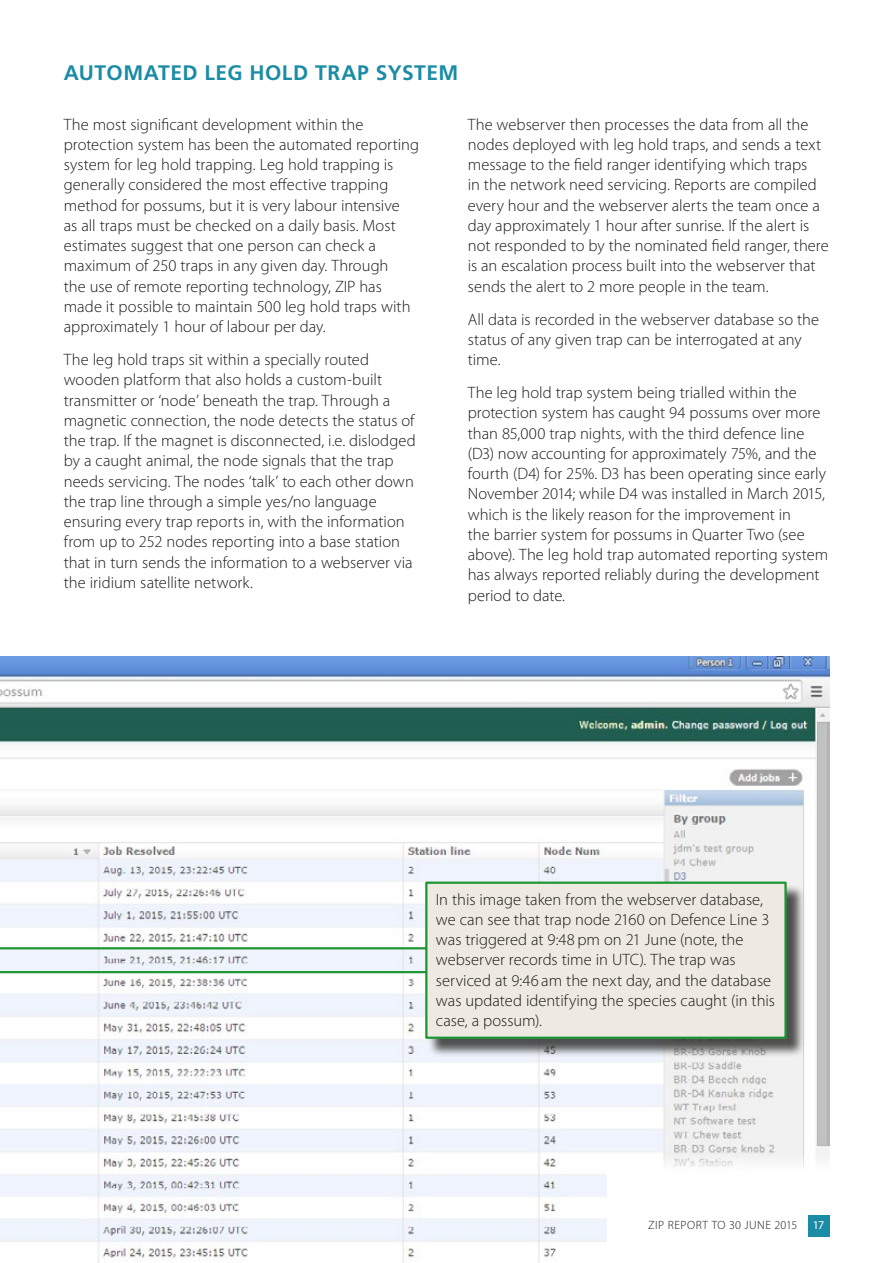
<style>
.page{position:relative;width:893px;height:1263px;background:#fff}
.page>*{position:absolute;margin:0;border:0;box-sizing:border-box;transform-origin:0 0}
.ZIP_header_3{font:700 21px "Frutiger LT Pro";letter-spacing:.025em;color:#1a8ca5}
.ZIP_body_copy{font:300 16.5px/20.2px "Myriad Pro";color:#1a1a18}
.t1{font:300 12px "Myriad Pro";letter-spacing:.045em;color:#1a1a18}
.t2{font:12px "Myriad Pro";color:#fff}
</style>
<div class="page">
<img style="left:0;top:656px;width:829px;height:607px">
<div style="left:608px;top:1154px;width:229px;height:109px;background:#fff"></div>
<svg style="left:0;top:947px;width:425px;height:26px"></svg>
<div style="left:427px;top:884px;width:378px;height:173px;background:#1a1a18;opacity:.75"></div>
<div style="left:425px;top:881px;width:362px;height:158px;background:#eeeae2;border:2px solid #1d9636"></div>
<div style="left:808px;top:1215px;width:21px;height:21px;background:#1a8ca5"></div>
<p class="ZIP_header_3" style="left:64px;top:60px;width:396px">AUTOMATED LEG HOLD TRAP SYSTEM</p>
<p class="ZIP_body_copy" style="left:64px;top:114px;width:357px">The most significant development within the protection system has been the automated reporting system for leg hold trapping. Leg hold trapping is generally considered the most effective trapping method for possums, but it is very labour intensive<br>as all traps must be checked on a daily basis. Most estimates suggest that one person can check a maximum of 250 traps in any given day. Through<br>the use of remote reporting technology, ZIP has made it possible to maintain 500 leg hold traps with approximately 1 hour of labour per day.</p>
<p class="ZIP_body_copy" style="left:64px;top:350px;width:353px">The leg hold traps sit within a specially routed wooden platform that also holds a custom-built transmitter or ‘node’ beneath the trap. Through a magnetic connection, the node detects the status of the trap. If the magnet is disconnected, i.e. dislodged by a caught animal, the node signals that the trap needs servicing. The nodes ‘talk’ to each other down the trap line through a simple yes/no language ensuring every trap reports in, with the information from up to 252 nodes reporting into a base station that in turn sends the information to a webserver via the iridium satellite network.</p>
<p class="ZIP_body_copy" style="left:468px;top:114px;width:362px">The webserver then processes the data from all the nodes deployed with leg hold traps, and sends a text message to the field ranger identifying which traps<br>in the network need servicing. Reports are compiled every hour and the webserver alerts the team once a day approximately 1 hour after sunrise. If the alert is not responded to by the nominated field ranger, there is an escalation process built into the webserver that sends the alert to 2 more people in the team.</p>
<p class="ZIP_body_copy" style="left:468px;top:309px;width:353px">All data is recorded in the webserver database so the status of any given trap can be interrogated at any time.</p>
<p class="ZIP_body_copy" style="left:468px;top:383px;width:362px">The leg hold trap system being trialled within the protection system has caught 94 possums over more than 85,000 trap nights, with the third defence line (D3) now accounting for approximately 75%, and the fourth (D4) for 25%. D3 has been operating since early November 2014; while D4 was installed in March 2015, which is the likely reason for the improvement in<br>the barrier system for possums in Quarter Two (see above). The leg hold trap automated reporting system has always reported reliably during the development period to date.</p>
<p class="ZIP_body_copy" style="left:436px;top:889px;width:341px">In this image taken from the webserver database, we can see that trap node 2160 on Defence Line 3 was triggered at 9:48 pm on 21 June (note, the webserver records time in UTC). The trap was serviced at 9:46 am the next day, and the database was updated identifying the species caught (in this case, a possum).</p>
<p class="t1" style="left:648px;top:1219px;width:151px">ZIP REPORT TO 30 JUNE 2015</p>
<p class="t2" style="left:813px;top:1218px;width:13px">17</p>
</div>
